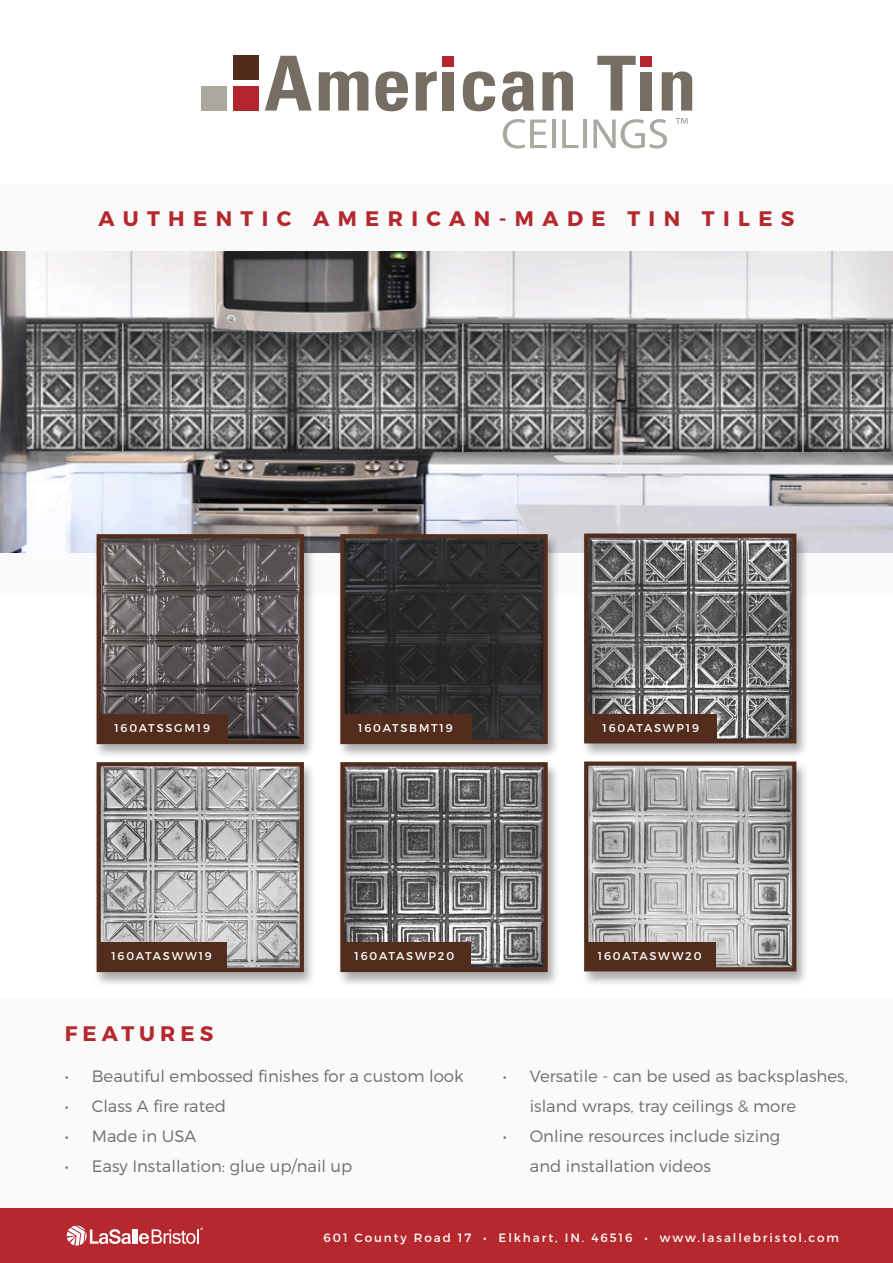
<style>
.page{position:relative;width:893px;height:1263px;background:#fff}
.page>*{position:absolute;margin:0;border:0;box-sizing:border-box;transform-origin:0 0}
.t1{font:700 21px "Montserrat";letter-spacing:.4em;color:#b4282e}
.t2{font:700 21px "Montserrat";letter-spacing:.24em;color:#b4282e}
.t3{font:300 16.5px/30px "Montserrat";color:#6c6d70}
.t4{font:12px "Montserrat";letter-spacing:.16em;color:#fff}
.t5{font:11.25px "Montserrat";letter-spacing:.16em;color:#fff}
.t6{font:7.95px "Myriad Pro";color:#fff}
</style>
<div class="page">
<div style="left:0;top:552px;width:893px;height:43px;background:#fafafa"></div>
<img style="left:0;top:251px;width:893px;height:301px">
<div style="left:0;top:1209px;width:893px;height:54px;background:#b4282e"></div>
<div style="left:0;top:184px;width:893px;height:66px;background:#fafafa"></div>
<svg style="left:265px;top:56px;width:47px;height:55px"></svg>
<svg style="left:319px;top:71px;width:49px;height:40px"></svg>
<svg style="left:375px;top:71px;width:33px;height:40px"></svg>
<svg style="left:416px;top:71px;width:21px;height:40px"></svg>
<div style="left:443px;top:72px;width:11px;height:39px;background:#776e63"></div>
<div style="left:443px;top:56px;width:11px;height:10px;background:#b3262d"></div>
<svg style="left:463px;top:71px;width:32px;height:40px"></svg>
<svg style="left:502px;top:71px;width:32px;height:40px"></svg>
<svg style="left:542px;top:71px;width:31px;height:40px"></svg>
<svg style="left:597px;top:56px;width:39px;height:55px"></svg>
<div style="left:641px;top:72px;width:11px;height:39px;background:#776e63"></div>
<div style="left:641px;top:56px;width:11px;height:10px;background:#b3262d"></div>
<svg style="left:662px;top:71px;width:30px;height:40px"></svg>
<svg style="left:675px;top:118px;width:13px;height:6px"></svg>
<svg style="left:503px;top:119px;width:44px;height:30px"></svg>
<hr style="left:552px;top:120px;width:3px;height:28px;background:#aba99f">
<svg style="left:562px;top:120px;width:17px;height:28px"></svg>
<hr style="left:583px;top:120px;width:4px;height:28px;background:#aba99f">
<svg style="left:593px;top:119px;width:74px;height:30px"></svg>
<div style="left:233px;top:86px;width:25px;height:25px;background:#b3262d"></div>
<div style="left:233px;top:56px;width:25px;height:24px;background:#512b1b"></div>
<div style="left:201px;top:86px;width:25px;height:25px;background:#aba99f"></div>
<div style="left:0;top:998px;width:893px;height:210px;background:#fafafa"></div>
<svg style="left:67px;top:1225px;width:132px;height:20px"></svg>
<div style="left:93px;top:533px;width:716px;height:454px;background:#231f20;opacity:.37"></div>
<img style="left:345px;top:539px;width:198px;height:200px">
<div style="left:340px;top:534px;width:208px;height:210px;border:4px solid #522d1d"></div>
<img style="left:589px;top:538px;width:202px;height:200px">
<div style="left:584px;top:533px;width:212px;height:210px;border:4px solid #522d1d"></div>
<img style="left:102px;top:539px;width:197px;height:200px">
<div style="left:97px;top:534px;width:207px;height:210px;border:4px solid #522d1d"></div>
<div style="left:343px;top:714px;width:128px;height:26px;background:#522d1d"></div>
<div style="left:588px;top:714px;width:128px;height:26px;background:#522d1d"></div>
<div style="left:100px;top:714px;width:128px;height:26px;background:#522d1d"></div>
<img style="left:345px;top:767px;width:198px;height:200px">
<div style="left:340px;top:762px;width:208px;height:210px;border:4px solid #522d1d"></div>
<img style="left:589px;top:766px;width:202px;height:200px">
<div style="left:584px;top:761px;width:212px;height:210px;border:4px solid #522d1d"></div>
<img style="left:102px;top:767px;width:197px;height:199px">
<div style="left:97px;top:762px;width:207px;height:210px;border:4px solid #522d1d"></div>
<div style="left:342px;top:942px;width:128px;height:27px;background:#522d1d"></div>
<div style="left:587px;top:942px;width:128px;height:27px;background:#522d1d"></div>
<div style="left:99px;top:942px;width:128px;height:27px;background:#522d1d"></div>
<p class="t1" style="left:99px;top:206px;width:697px">AUTHENTIC AMERICAN-MADE TIN TILES</p>
<p class="t5" style="left:114px;top:721px;width:97px">160ATSSGM19</p>
<p class="t5" style="left:358px;top:721px;width:96px">160ATSBMT19</p>
<p class="t5" style="left:603px;top:721px;width:98px">160ATASWP19</p>
<p class="t5" style="left:111px;top:949px;width:102px">160ATASWW19</p>
<p class="t5" style="left:355px;top:949px;width:101px">160ATASWP20</p>
<p class="t5" style="left:598px;top:949px;width:105px">160ATASWW20</p>
<p class="t2" style="left:65px;top:1020px;width:150px">FEATURES</p>
<p class="t3" style="left:65px;top:1061px;width:400px">• Beautiful embossed finishes for a custom look</p>
<p class="t3" style="left:65px;top:1091px;width:163px">• Class A fire rated</p>
<p class="t3" style="left:65px;top:1121px;width:133px">• Made in USA</p>
<p class="t3" style="left:65px;top:1151px;width:289px">• Easy Installation: glue up/nail up</p>
<p class="t6" style="left:200px;top:1225px;width:5px">®</p>
<p class="t3" style="left:530px;top:1061px;width:320px;text-indent:-27px">• Versatile - can be used as backsplashes, island wraps, tray ceilings &amp; more</p>
<p class="t3" style="left:530px;top:1121px;width:252px;text-indent:-27px">• Online resources include sizing and installation videos</p>
<p class="t4" style="left:323px;top:1230px;width:517px">601 County Road 17 • Elkhart, IN. 46516 • www.lasallebristol.com</p>
</div>
